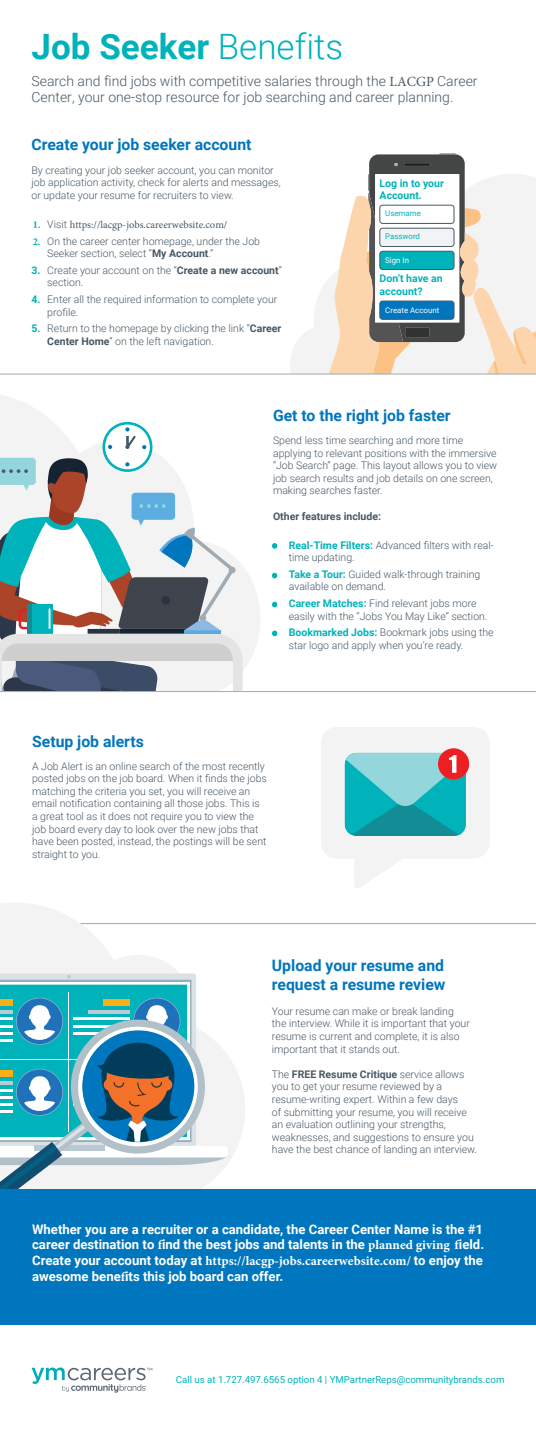
<style>
.page{position:relative;width:536px;height:1449px;background:#fff}
.page>*{position:absolute;margin:0;border:0;box-sizing:border-box;transform-origin:0 0}
.t1{font:700 35px "Roboto";color:#00b2b9}
.t2{font:700 15.75px/18.9px "Roboto";color:#0076be}
.t3{font:300 14px/16.4px "Roboto";color:#475865}
.t4{font:700 13.12px/15.8px "Roboto";color:#fff}
.t5{font:700 13.12px "Minion Pro";color:#fff}
.t6{font:300 10.5px/12.6px "Roboto";color:#475865}
.t7{font:10.5px "Minion Pro";color:#475865}
.t8{font:700 10.5px/12.6px "Roboto";color:#00b2b9}
.t9{font:700 10.5px "Roboto";color:#475865}
.t10{font:9.62px "Roboto";color:#00b2b9}
.t11{font:7.88px "Roboto";color:#fff}
.t12{font:7.88px "Roboto";color:#00b2b9}
.s1{font-weight:300}
.s2{font-family:"Minion Pro";font-weight:400}
.s3{font-weight:700;color:#00b2b9}
.s4{font-family:"Roboto";font-weight:300}
.s5{font-family:"Minion Pro";font-weight:700;color:#00b2b9}
.s6{font-weight:700}
.s7{font-family:"Minion Pro"}
.s8{font-family:"Roboto"}
</style>
<div class="page">
<svg style="left:290px;top:330px;width:20px;height:44px"></svg>
<svg style="left:310px;top:153px;width:226px;height:221px"></svg>
<hr style="left:0;top:374px;width:536px;height:1px;background:#9faab2">
<div style="left:379px;top:205px;width:75px;height:18px;background:#fff;border-radius:3px"></div>
<div style="left:379px;top:205px;width:75px;height:19px;border:1px solid #475865;border-radius:3px"></div>
<div style="left:379px;top:228px;width:75px;height:18px;background:#f2f3f4;border-radius:3px"></div>
<div style="left:379px;top:228px;width:75px;height:19px;border:1px solid #475865;border-radius:3px"></div>
<div style="left:379px;top:251px;width:75px;height:19px;background:#00b2b9;border-radius:3px"></div>
<div style="left:379px;top:251px;width:75px;height:19px;border:1px solid #475865;border-radius:3px"></div>
<div style="left:379px;top:301px;width:75px;height:18px;background:#0076be;border-radius:3px"></div>
<div style="left:379px;top:301px;width:75px;height:19px;border:1px solid #475865;border-radius:3px"></div>
<svg style="left:0;top:395px;width:260px;height:296px"></svg>
<svg style="left:0;top:422px;width:235px;height:269px"></svg>
<hr style="left:0;top:691px;width:536px;height:1px;background:#9faab2">
<svg style="left:272px;top:543px;width:5px;height:6px"></svg>
<svg style="left:272px;top:573px;width:5px;height:5px"></svg>
<svg style="left:272px;top:602px;width:5px;height:5px"></svg>
<svg style="left:272px;top:631px;width:5px;height:5px"></svg>
<hr style="left:0;top:923px;width:536px;height:1px;background:#9faab2">
<svg style="left:321px;top:727px;width:168px;height:161px"></svg>
<svg style="left:0;top:903px;width:245px;height:259px"></svg>
<svg style="left:0;top:975px;width:228px;height:214px"></svg>
<svg style="left:32px;top:1368px;width:120px;height:25px"></svg>
<div style="left:0;top:1189px;width:536px;height:135px;background:#0076be"></div>
<h1 class="t1" style="left:32px;top:22px;width:313px">Job Seeker <span class="s1">Benefits</span></h1>
<h3 class="t3" style="left:32px;top:72px;width:447px">Search and find jobs with competitive salaries through the <span class="s2">LACGP</span> Career<br>Center, your one-stop resource for job searching and career planning.</h3>
<h2 class="t2" style="left:32px;top:135px;width:221px">Create your job seeker account</h2>
<p class="t6" style="left:32px;top:163px;width:251px">By creating your job seeker account, you can monitor job application activity, check for alerts and messages, or update your resume for recruiters to view.</p>
<p class="t7" style="left:33px;top:218px;width:196px"><span class="s3">1.</span> <span class="s4">Visit</span> https://lacgp-jobs.careerwebsite.com/</p>
<p class="t6" style="left:47px;top:234px;width:214px;text-indent:-15px"><span class="s5">2.</span> On the career center homepage, under the Job<br>Seeker section, select “<span class="s6">My Account</span>.”</p>
<p class="t6" style="left:47px;top:263px;width:236px;text-indent:-16px"><span class="s3">3.</span> Create your account on the “<span class="s6">Create a new account</span>” section.</p>
<p class="t6" style="left:47px;top:293px;width:231px;text-indent:-16px"><span class="s3">4.</span> Enter all the required information to complete your profile.</p>
<p class="t6" style="left:47px;top:322px;width:235px;text-indent:-16px"><span class="s3">5.</span> Return to the homepage by clicking the link “<span class="s6">Career<br>Center Home</span>” on the left navigation.</p>
<p class="t8" style="left:379px;top:176px;width:66px">Log in to your<br>Account.</p>
<p class="t12" style="left:385px;top:208px;width:37px">Username</p>
<p class="t12" style="left:385px;top:231px;width:36px">Password</p>
<p class="t11" style="left:385px;top:254px;width:25px">Sign In</p>
<p class="t8" style="left:379px;top:272px;width:65px">Don’t have an account?</p>
<p class="t11" style="left:385px;top:304px;width:55px">Create Account</p>
<h2 class="t2" style="left:273px;top:405px;width:179px">Get to the right job faster</h2>
<p class="t6" style="left:273px;top:434px;width:225px">Spend less time searching and more time applying to relevant positions with the immersive “Job Search” page. This layout allows you to view job search results and job details on one screen, making searches faster.</p>
<p class="t9" style="left:273px;top:509px;width:109px">Other features include:</p>
<p class="t6" style="left:289px;top:538px;width:206px;text-indent:-16px"><span class="s3">• Real-Time Filters:</span> Advanced filters with real&shy;time updating.</p>
<p class="t6" style="left:289px;top:567px;width:193px;text-indent:-16px"><span class="s3">• Take a Tour:</span> Guided walk-through training available on demand.</p>
<p class="t6" style="left:289px;top:597px;width:200px;text-indent:-16px"><span class="s3">• Career Matches:</span> Find relevant jobs more easily with the “Jobs You May Like” section.</p>
<p class="t6" style="left:289px;top:626px;width:206px;text-indent:-16px"><span class="s3">• Bookmarked Jobs:</span> Bookmark jobs using the star logo and apply when you’re ready.</p>
<h2 class="t2" style="left:32px;top:731px;width:113px">Setup job alerts</h2>
<p class="t6" style="left:32px;top:759px;width:236px">A Job Alert is an online search of the most recently posted jobs on the job board. When it finds the jobs matching the criteria you set, you will receive an email notification containing all those jobs. This is a great tool as it does not require you to view the job board every day to look over the new jobs that have been posted, instead, the postings will be sent straight to you.</p>
<h2 class="t2" style="left:272px;top:955px;width:175px">Upload your resume and request a resume review</h2>
<p class="t6" style="left:272px;top:1004px;width:199px">Your resume can make or break landing the interview. While it is important that your resume is current and complete, it is also important that it stands out.</p>
<p class="t6" style="left:272px;top:1067px;width:206px">The <span class="s6">FREE Resume Critique</span> service allows you to get your resume reviewed by a resume-writing expert. Within a few days<br>of submitting your resume, you will receive an evaluation outlining your strengths, weaknesses, and suggestions to ensure you have the best chance of landing an interview.</p>
<p class="t4" style="left:32px;top:1220px;width:453px">Whether you are a recruiter or a candidate, the Career Center Name is the #1 career destination to <span class="s7">f</span>ind the best jobs and talents in the <span class="s7">planned giving f</span>ield.</p>
<p class="t5" style="left:32px;top:1252px;width:452px"><span class="s8">Create your account today at</span> https://lacgp-jobs.careerwebsite.com/ <span class="s8">to enjoy the</span></p>
<p class="t4" style="left:32px;top:1268px;width:252px">awesome bene<span class="s7">f</span>its this job board can offer.</p>
<p class="t10" style="left:176px;top:1373px;width:330px">Call us at 1.727.497.6565 option 4 | YMPartnerReps@communitybrands.com</p>
</div>
